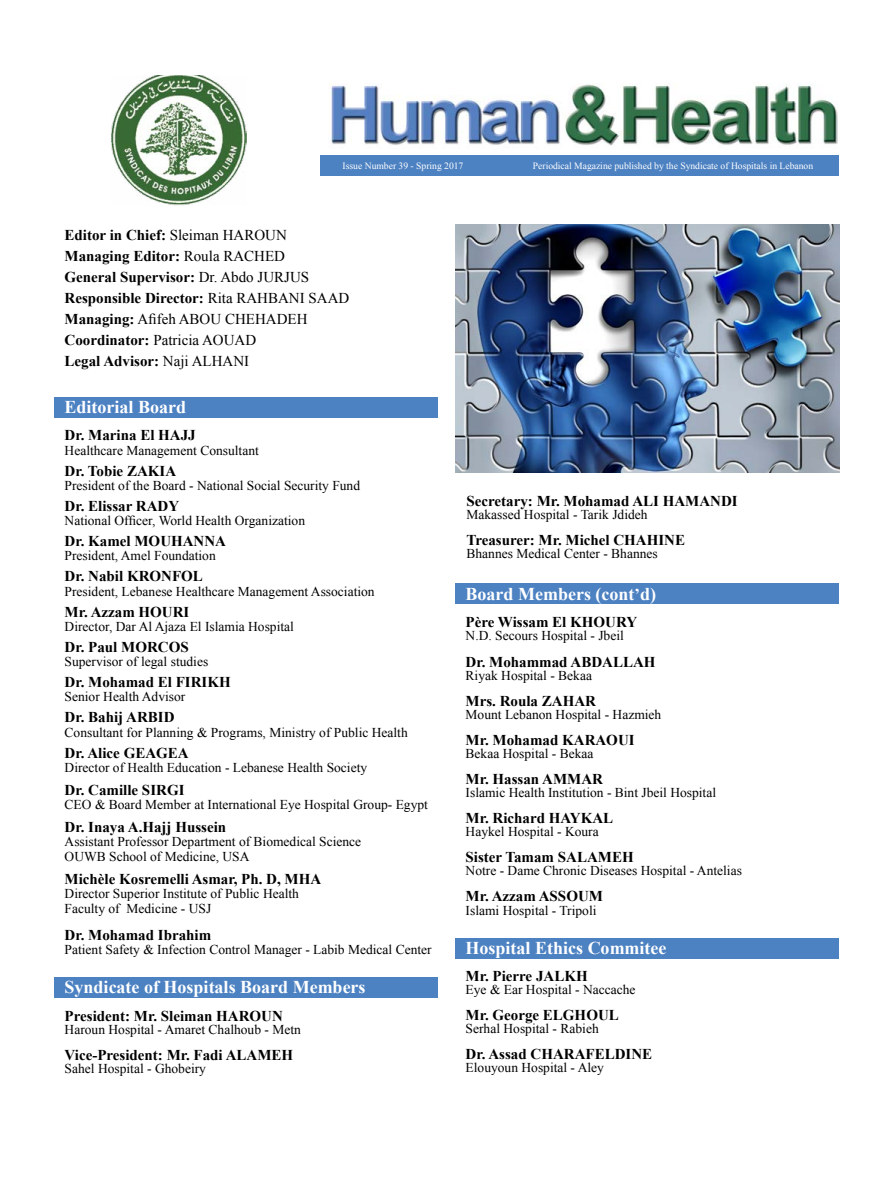
<style>
.page{position:relative;width:893px;height:1191px;background:#fff}
.page>*{position:absolute;margin:0;border:0;box-sizing:border-box;transform-origin:0 0}
.t1{font:700 18px "Times New Roman";color:#fff}
.t2{font:700 15px/21px "Times New Roman";color:#000}
.t3{font:13.5px/14.2px "Times New Roman";color:#000}
.t4{font:9.6px "Times New Roman";color:#fff}
.s1{font-weight:400}
.s2{font-size:16.5px}
</style>
<div class="page">
<div style="left:54px;top:977px;width:383px;height:21px;background:#4c81c2"></div>
<div style="left:455px;top:937px;width:384px;height:21px;background:#4c81c2"></div>
<div style="left:456px;top:583px;width:383px;height:21px;background:#4c81c2"></div>
<div style="left:54px;top:396px;width:383px;height:21px;background:#4c81c2"></div>
<div style="left:320px;top:155px;width:518px;height:21px;background:#4c81c2"></div>
<img style="left:331px;top:83px;width:507px;height:63px">
<img style="left:112px;top:75px;width:134px;height:131px">
<img style="left:455px;top:224px;width:384px;height:248px">
<p class="t4" style="left:343px;top:159px;width:122px">Issue Number 39 - Spring 2017</p>
<p class="t4" style="left:533px;top:159px;width:282px">Periodical Magazine published by the Syndicate of Hospitals in Lebanon</p>
<p class="t2" style="left:65px;top:224px;width:286px">Editor in Chief: <span class="s1">Sleiman HAROUN<br></span>Managing Editor: <span class="s1">Roula RACHED<br></span>General Supervisor: <span class="s1">Dr. Abdo JURJUS<br></span>Responsible Director: <span class="s1">Rita RAHBANI SAAD<br></span>Managing: <span class="s1">Afifeh ABOU CHEHADEH<br></span>Coordinator: <span class="s1">Patricia AOUAD<br></span>Legal Advisor: <span class="s1">Naji ALHANI</span></p>
<h1 class="t1" style="left:65px;top:394px;width:123px">Editorial Board</h1>
<p class="t2" style="left:65px;top:424px;width:133px">Dr. Marina El HAJJ</p>
<p class="t3" style="left:65px;top:443px;width:196px">Healthcare Management Consultant</p>
<p class="t2" style="left:65px;top:459px;width:113px">Dr. Tobie ZAKIA</p>
<p class="t3" style="left:65px;top:478px;width:297px">President of the Board - National Social Security Fund</p>
<p class="t2" style="left:65px;top:495px;width:116px">Dr. Elissar RADY</p>
<p class="t3" style="left:65px;top:513px;width:242px">National Officer, World Health Organization</p>
<p class="t2" style="left:65px;top:530px;width:163px">Dr. Kamel MOUHANNA</p>
<p class="t3" style="left:65px;top:548px;width:153px">President, Amel Foundation</p>
<p class="t2" style="left:65px;top:565px;width:140px">Dr. Nabil KRONFOL</p>
<p class="t3" style="left:65px;top:584px;width:312px">President, Lebanese Healthcare Management Association</p>
<p class="t2" style="left:65px;top:600px;width:126px">Mr. Azzam HOURI</p>
<p class="t3" style="left:65px;top:619px;width:231px">Director, Dar Al Ajaza El Islamia Hospital</p>
<p class="t2" style="left:65px;top:636px;width:126px">Dr. Paul MORCOS</p>
<p class="t3" style="left:65px;top:654px;width:145px">Supervisor of legal studies</p>
<p class="t2" style="left:65px;top:671px;width:168px">Dr. Mohamad El FIRIKH</p>
<p class="t3" style="left:65px;top:689px;width:122px">Senior Health Advisor</p>
<p class="t2" style="left:65px;top:706px;width:111px">Dr. Bahij ARBID</p>
<p class="t3" style="left:65px;top:725px;width:345px">Consultant for Planning &amp; Programs, Ministry of Public Health</p>
<p class="t2" style="left:65px;top:741px;width:126px">Dr. Alice GEAGEA</p>
<p class="t3" style="left:65px;top:760px;width:304px">Director of Health Education - Lebanese Health Society</p>
<p class="t2" style="left:65px;top:779px;width:121px">Dr. Camille SIRGI</p>
<p class="t3" style="left:65px;top:796px;width:365px">CEO &amp; Board Member at International Eye Hospital Group- Egypt</p>
<p class="t2" style="left:65px;top:816px;width:163px">Dr. Inaya A.Hajj Hussein</p>
<p class="t3" style="left:65px;top:834px;width:298px">Assistant Professor Department of Biomedical Science<br>OUWB School of Medicine, USA</p>
<p class="t2" style="left:65px;top:868px;width:258px">Michèle Kosremelli Asmar, Ph. D, MHA</p>
<p class="t3" style="left:65px;top:886px;width:236px">Director Superior Institute of Public Health<br>Faculty of Medicine - USJ</p>
<p class="t2" style="left:65px;top:924px;width:148px">Dr. Mohamad Ibrahim</p>
<p class="t3" style="left:65px;top:942px;width:369px">Patient Safety &amp; Infection Control Manager - Labib Medical Center</p>
<h1 class="t1" style="left:65px;top:975px;width:302px">Syndicate of Hospitals Board Members</h1>
<p class="t2" style="left:65px;top:1004px;width:220px">President: Mr. Sleiman HAROUN</p>
<p class="t3" style="left:65px;top:1022px;width:238px">Haroun Hospital - Amaret Chalhoub - Metn</p>
<p class="t2" style="left:65px;top:1044px;width:230px">Vice-President: Mr. Fadi ALAMEH</p>
<p class="t3" style="left:65px;top:1061px;width:143px">Sahel Hospital - Ghobeiry</p>
<p class="t2" style="left:467px;top:490px;width:273px">Secretary: Mr. Mohamad ALI HAMANDI</p>
<p class="t3" style="left:467px;top:507px;width:183px">Makassed Hospital - Tarik Jdideh</p>
<p class="t2" style="left:467px;top:529px;width:220px">Treasurer: Mr. Michel CHAHINE</p>
<p class="t3" style="left:467px;top:546px;width:193px">Bhannes Medical Center - Bhannes</p>
<h1 class="t1" style="left:466px;top:581px;width:192px">Board Members (cont<span class="s2">’</span>d)</h1>
<p class="t2" style="left:466px;top:611px;width:173px">Père Wissam El KHOURY</p>
<p class="t3" style="left:466px;top:628px;width:160px">N.D. Secours Hospital - Jbeil</p>
<p class="t2" style="left:466px;top:650px;width:191px">Dr. Mohammad ABDALLAH</p>
<p class="t3" style="left:466px;top:667px;width:128px">Riyak Hospital - Bekaa</p>
<p class="t2" style="left:466px;top:690px;width:132px">Mrs. Roula ZAHAR</p>
<p class="t3" style="left:466px;top:707px;width:197px">Mount Lebanon Hospital - Hazmieh</p>
<p class="t2" style="left:466px;top:729px;width:171px">Mr. Mohamad KARAOUI</p>
<p class="t3" style="left:466px;top:746px;width:129px">Bekaa Hospital - Bekaa</p>
<p class="t2" style="left:466px;top:768px;width:139px">Mr. Hassan AMMAR</p>
<p class="t3" style="left:466px;top:785px;width:252px">Islamic Health Institution - Bint Jbeil Hospital</p>
<p class="t2" style="left:466px;top:807px;width:149px">Mr. Richard HAYKAL</p>
<p class="t3" style="left:466px;top:824px;width:135px">Haykel Hospital - Koura</p>
<p class="t2" style="left:466px;top:846px;width:170px">Sister Tamam SALAMEH</p>
<p class="t3" style="left:466px;top:863px;width:278px">Notre - Dame Chronic Diseases Hospital - Antelias</p>
<p class="t2" style="left:466px;top:885px;width:139px">Mr. Azzam ASSOUM</p>
<p class="t3" style="left:466px;top:902px;width:132px">Islami Hospital - Tripoli</p>
<h1 class="t1" style="left:466px;top:935px;width:202px">Hospital Ethics Commitee</h1>
<p class="t2" style="left:466px;top:965px;width:124px">Mr. Pierre JALKH</p>
<p class="t3" style="left:466px;top:982px;width:171px">Eye &amp; Ear Hospital - Naccache</p>
<p class="t2" style="left:466px;top:1004px;width:155px">Mr. George ELGHOUL</p>
<p class="t3" style="left:466px;top:1021px;width:135px">Serhal Hospital - Rabieh</p>
<p class="t2" style="left:466px;top:1043px;width:188px">Dr. Assad CHARAFELDINE</p>
<p class="t3" style="left:466px;top:1060px;width:140px">Elouyoun Hospital - Aley</p>
</div>
